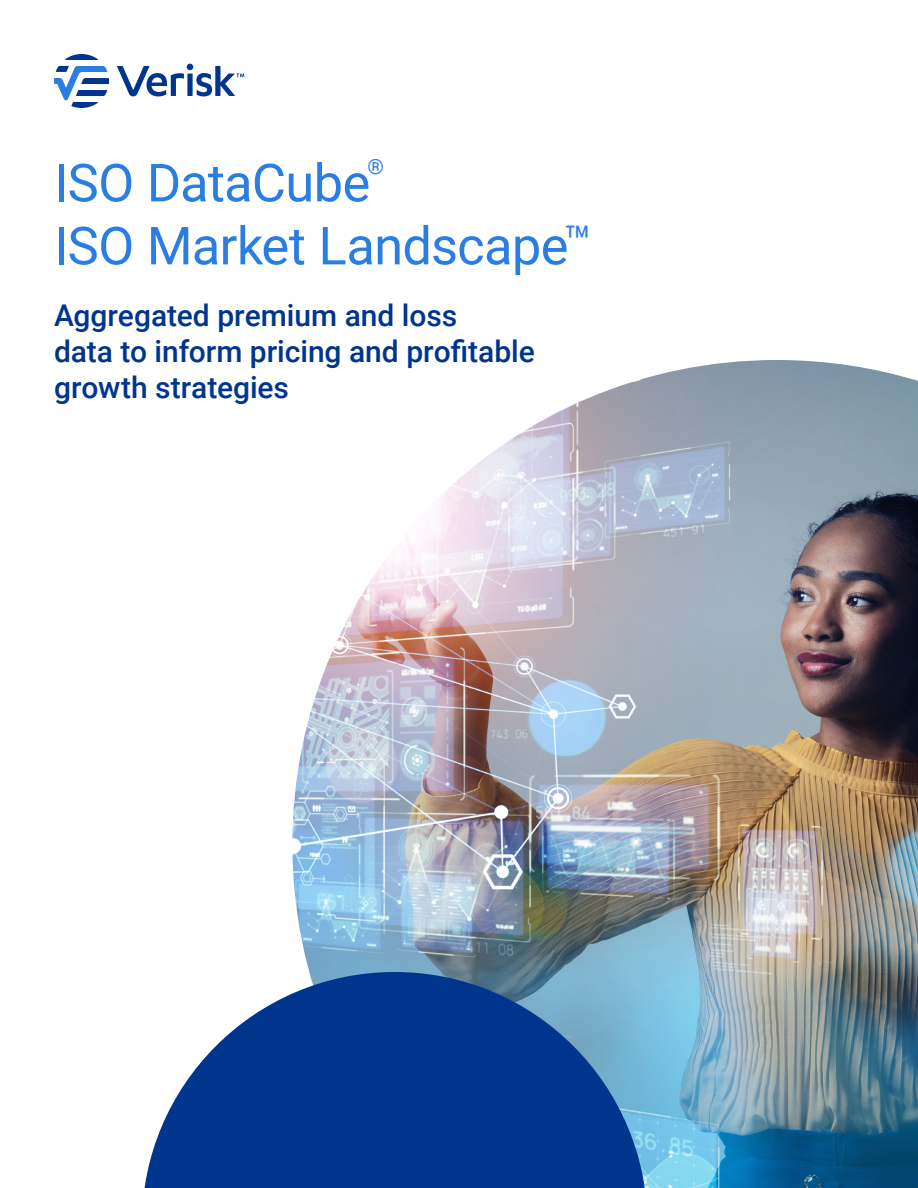
<style>
.page{position:relative;width:918px;height:1188px;background:#fff}
.page>*{position:absolute;margin:0;border:0;box-sizing:border-box;transform-origin:0 0}
.headline_35_42{font:52.5px "Roboto";letter-spacing:-.015em;color:#2a7de1}
.subhead_20_24{font:500 30px/36px "Roboto";letter-spacing:-.005em;color:#00358e}
.headline_35_42-2{font:21px "Roboto";color:#2a7de1}
.s1{font-size:45px}
</style>
<div class="page">
<img style="left:292px;top:360px;width:626px;height:828px">
<svg style="left:144px;top:972px;width:503px;height:216px;background:#2c5ba2"></svg>
<svg style="left:54px;top:54px;width:190px;height:54px"></svg>
<p class="headline_35_42" style="left:54px;top:146px;width:318px">ISO DataCube</p>
<p class="headline_35_42-2" style="left:367px;top:152px;width:18px">®</p>
<p class="headline_35_42" style="left:54px;top:209px;width:540px">ISO Market Landscape<span class="s1">™</span></p>
<p class="subhead_20_24" style="left:54px;top:296px;width:482px">Aggregated premium and loss<br>data to inform pricing and profitable growth strategies</p>
</div>
